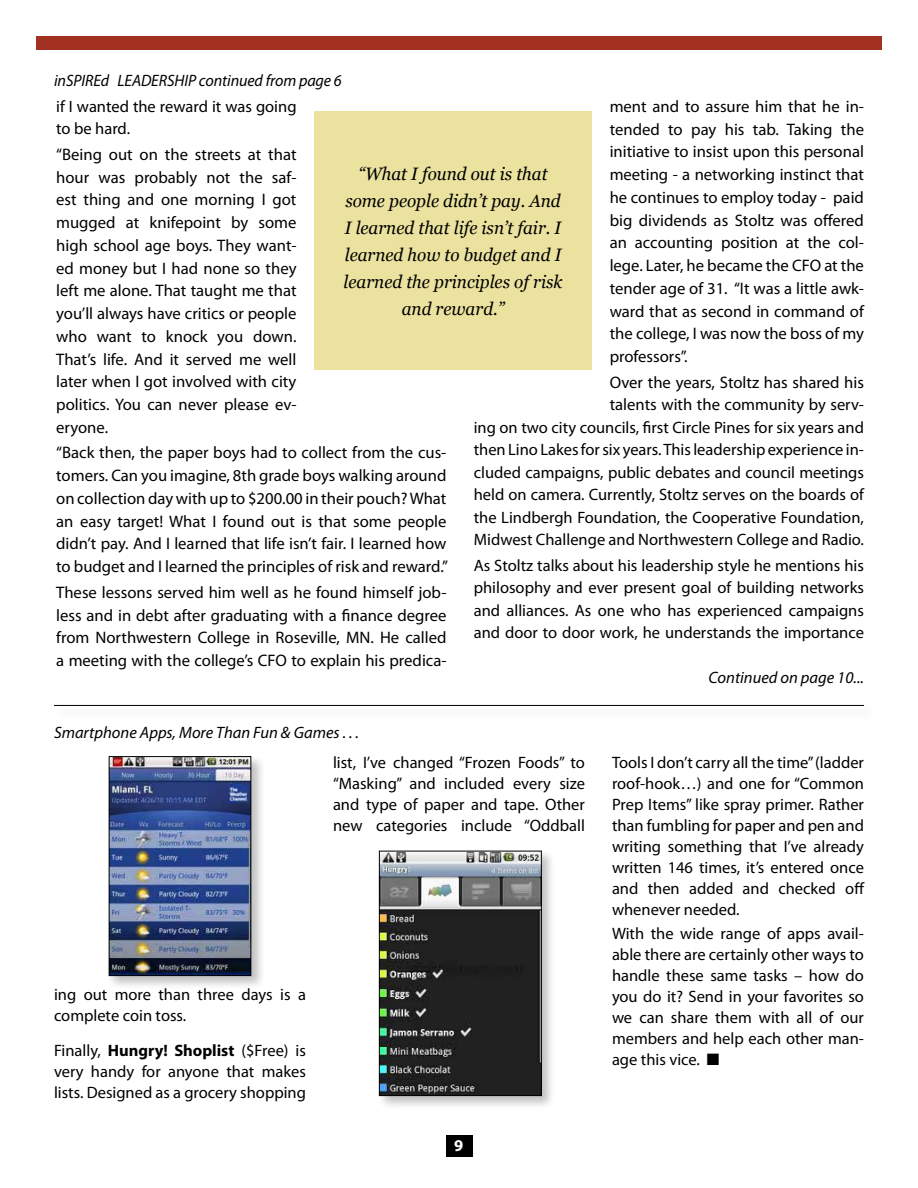
<style>
.page{position:relative;width:918px;height:1188px;background:#fff}
.page>*{position:absolute;margin:0;border:0;box-sizing:border-box;transform-origin:0 0}
.t1{font:italic 18px/27px "Georgia";color:#000;text-align:center;scale:.95 1}
.t2{font:16.65px/22.8px "Myriad Pro";color:#000;text-align:justify}
.t3{font:16.5px/21px "Myriad Pro";color:#000;text-align:justify}
.t4{font:italic 16.5px "Myriad Pro";letter-spacing:-.005em;color:#000}
.t5{font:700 16.5px "Myriad Pro";color:#fff}
.s1{font-size:16.5px}
.s2{font-weight:700}
</style>
<div class="page">
<div style="left:448px;top:1135px;width:24px;height:21px;background:#000"></div>
<div style="left:36px;top:36px;width:846px;height:14px;background:#a23122"></div>
<div style="left:446px;top:1135px;width:24px;height:21px;background:#000"></div>
<div style="left:54px;top:703px;width:823px;height:17px;background:#fbfbfb"></div>
<hr style="left:54px;top:705px;width:810px;height:1px;background:#000">
<div style="left:377px;top:848px;width:179px;height:262px;background:#000;opacity:.25"></div>
<img style="left:381px;top:853px;width:159px;height:241px">
<div style="left:379px;top:851px;width:163px;height:245px;border:1px solid #000"></div>
<div style="left:106px;top:754px;width:159px;height:236px;background:#000;opacity:.25"></div>
<img style="left:111px;top:758px;width:138px;height:216px">
<div style="left:109px;top:756px;width:142px;height:220px;border:1px solid #000"></div>
<div style="left:315px;top:112px;width:277px;height:258px;background:#ebe29f"></div>
<p class="t4" style="left:54px;top:70px;width:289px">inSPIREd LEADERSHIP continued from page 6</p>
<p class="t3" style="left:56px;top:95px;width:242px;line-height:22.5px">if I wanted the reward it was going to be hard.</p>
<p class="t2" style="left:56px;top:143px;width:242px">“Being out on the streets at that hour was probably not the saf&shy;est thing and one morning I got mugged at knifepoint by some high school age boys. They want&shy;ed money but I had none so they left me alone. That taught me that you’ll always have critics or people who want to knock you down.<br>That’s life. And it served me well later when I got involved with city politics. You can never please ev&shy;eryone.</p>
<p class="t2" style="left:56px;top:441px;width:393px">“Back then, the paper boys had to collect from the cus&shy;tomers. Can you imagine, 8th grade boys walking around on collection day with up to $200.00 in their pouch? What an easy target! What I found out is that some people didn’t pay. And I learned that life isn’t fair. I learned how to budget and I learned the principles of risk and reward.”</p>
<p class="t2" style="left:56px;top:581px;width:392px">These lessons served him well as he found himself job&shy;less and in debt after graduating with a finance degree from Northwestern College in Roseville, MN. He called a meeting with the college’s CFO to explain his predica-</p>
<p class="t2" style="left:610px;top:95px;width:256px">ment and to assure him that he in&shy;tended to pay his tab. Taking the initiative to insist upon this personal meeting - a networking instinct that he continues to employ today - paid big dividends as Stoltz was offered an accounting position at the col&shy;lege. Later, he became the CFO at the tender age of 31. “It was a little awk&shy;ward that as second in command of the college, I was now the boss of my professors”.</p>
<p class="t2" style="left:610px;top:370px;width:256px">Over the years, Stoltz has shared his talents with the com<span class="s1">munity by serv-</span></p>
<p class="t3" style="left:474px;top:416px;width:392px;line-height:22.5px">ing on two city councils, first Circle Pines for six years and then Lino Lakes for six years. This leadership experience in&shy;cluded campaigns, public debates and council meetings held on camera. Currently, Stoltz serves on the boards of the Lindbergh Foundation, the Cooperative Foundation, Midwest Challenge and Northwestern College and Radio.</p>
<p class="t3" style="left:474px;top:554px;width:392px;line-height:22.5px">As Stoltz talks about his leadership style he mentions his philosophy and ever present goal of building networks and alliances. As one who has experienced campaigns and door to door work, he understands the importance</p>
<p class="t1" style="left:344px;top:161px;width:232px">“What I found out is that some people didn’t pay. And<br>I learned that life isn’t fair. I learned how to budget and I learned the principles of risk and reward.”</p>
<p class="t4" style="left:54px;top:722px;width:307px">Smartphone Apps, More Than Fun &amp; Games . . .</p>
<p class="t4" style="left:709px;top:668px;width:157px">Continued on page 10...</p>
<p class="t3" style="left:54px;top:984px;width:253px">ing out more than three days is a complete coin toss.</p>
<p class="t3" style="left:54px;top:1040px;width:254px">Finally, <span class="s2">Hungry! Shoplist</span> ($Free) is very handy for anyone that makes lists. Designed as a grocery shopping</p>
<p class="t3" style="left:333px;top:752px;width:254px">list, I’ve changed “Frozen Foods” to “Masking” and included every size and type of paper and tape. Other new categories include “Oddball</p>
<p class="t3" style="left:612px;top:752px;width:254px">Tools I don’t carry all the time” (ladder roof-hook…) and one for “Common Prep Items” like spray primer. Rather than fumbling for paper and pen and writing something that I’ve already written 146 times, it’s entered once and then added and checked off whenever needed.</p>
<p class="t3" style="left:612px;top:923px;width:254px">With the wide range of apps avail&shy;able there are certainly other ways to handle these same tasks – how do you do it? Send in your favorites so we can share them with all of our members and help each other man&shy;age this vice. ■</p>
<p class="t5" style="left:454px;top:1134px;width:11px">9</p>
</div>
